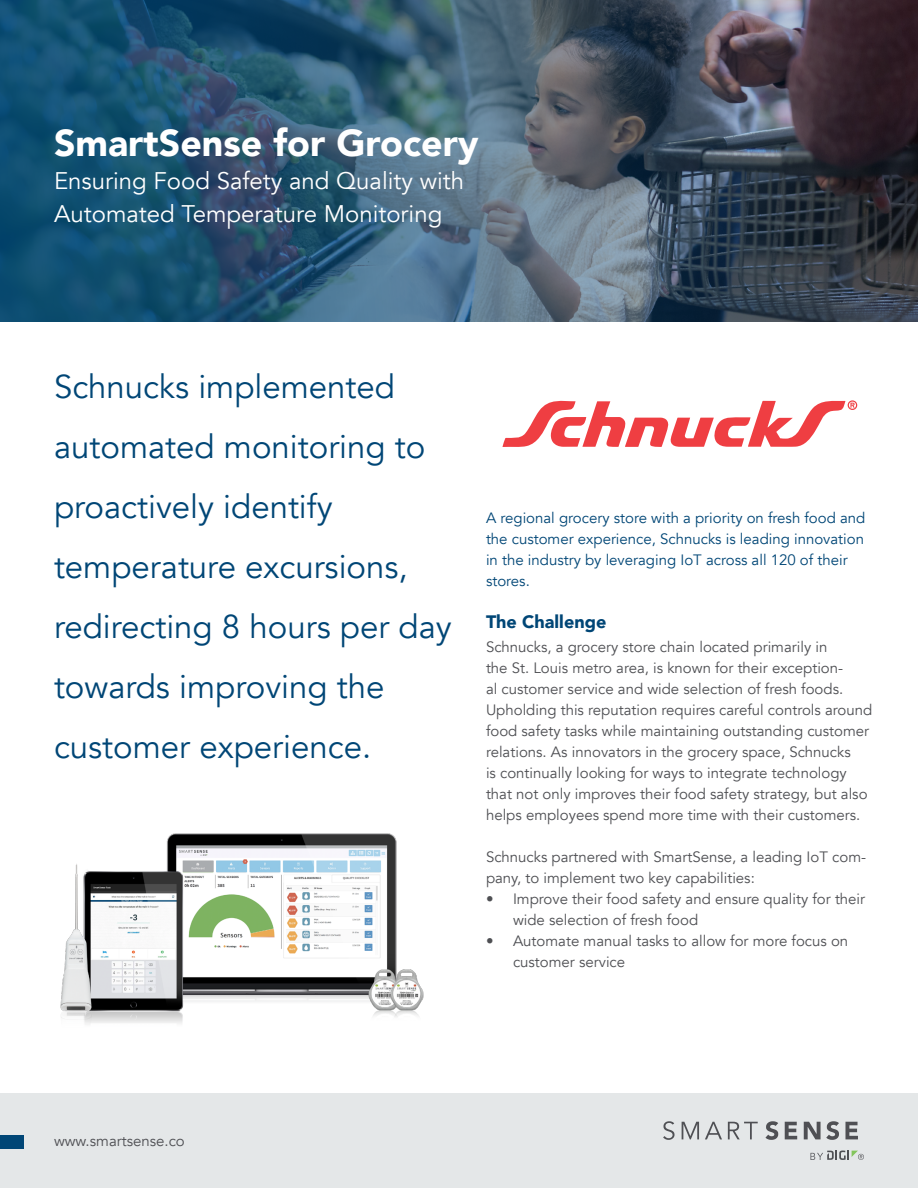
<style>
.page{position:relative;width:918px;height:1188px;background:#fff}
.page>*{position:absolute;margin:0;border:0;box-sizing:border-box;transform-origin:0 0}
.t1{font:900 37.5px "Avenir";color:#fff}
.t2{font:33px/60px "Avenir";color:#004676}
.t3{font:24px/33px "Avenir";color:#fff}
.t4{font:900 18px "Avenir";color:#004676}
.t5{font:15px/21px "Avenir";color:#4e4f53}
.t6{font:15px/21px "Avenir";color:#004676}
</style>
<div class="page">
<svg style="left:502px;top:400px;width:355px;height:47px"></svg>
<div style="left:0;top:1094px;width:918px;height:94px;background:#e4e7e8"></div>
<img style="left:0;top:0;width:918px;height:322px">
<svg style="left:663px;top:1121px;width:12px;height:19px"></svg>
<svg style="left:682px;top:1122px;width:17px;height:17px"></svg>
<svg style="left:705px;top:1122px;width:17px;height:17px"></svg>
<svg style="left:728px;top:1122px;width:30px;height:17px"></svg>
<svg style="left:765px;top:1121px;width:13px;height:19px"></svg>
<svg style="left:785px;top:1122px;width:12px;height:17px"></svg>
<svg style="left:804px;top:1121px;width:35px;height:19px"></svg>
<svg style="left:845px;top:1122px;width:13px;height:17px"></svg>
<svg style="left:811px;top:1151px;width:53px;height:9px"></svg>
<img style="left:60px;top:833px;width:364px;height:191px">
<div style="left:0;top:1136px;width:24px;height:13px;background:#004676"></div>
<h1 class="t1" style="left:54px;top:111px;width:426px">SmartSense for Grocery</h1>
<h3 class="t3" style="left:54px;top:165px;width:412px">Ensuring Food Safety and Quality with<br>Automated Temperature Monitoring</h3>
<h2 class="t2" style="left:54px;top:357px;width:399px">Schnucks implemented automated monitoring to proactively identify temperature excursions, redirecting 8 hours per day towards improving the customer experience.</h2>
<p class="t6" style="left:486px;top:507px;width:381px">A regional grocery store with a priority on fresh food and the customer experience, Schnucks is leading innovation in the industry by leveraging IoT across all 120 of their stores.</p>
<p class="t4" style="left:486px;top:606px;width:122px">The Challenge</p>
<p class="t5" style="left:486px;top:636px;width:388px">Schnucks, a grocery store chain located primarily in<br>the St. Louis metro area, is known for their exception-<br>al customer service and wide selection of fresh foods.<br>Upholding this reputation requires careful controls around food safety tasks while maintaining outstanding customer relations. As innovators in the grocery space, Schnucks<br>is continually looking for ways to integrate technology that not only improves their food safety strategy, but also helps employees spend more time with their customers.</p>
<p class="t5" style="left:486px;top:846px;width:382px">Schnucks partnered with SmartSense, a leading IoT com&shy;pany, to implement two key capabilities:</p>
<p class="t5" style="left:513px;top:888px;width:354px;text-indent:-27px">• Improve their food safety and ensure quality for their wide selection of fresh food</p>
<p class="t5" style="left:513px;top:930px;width:337px;text-indent:-27px">• Automate manual tasks to allow for more focus on customer service</p>
<p class="t5" style="left:54px;top:1131px;width:132px">www.smartsense.co</p>
</div>
